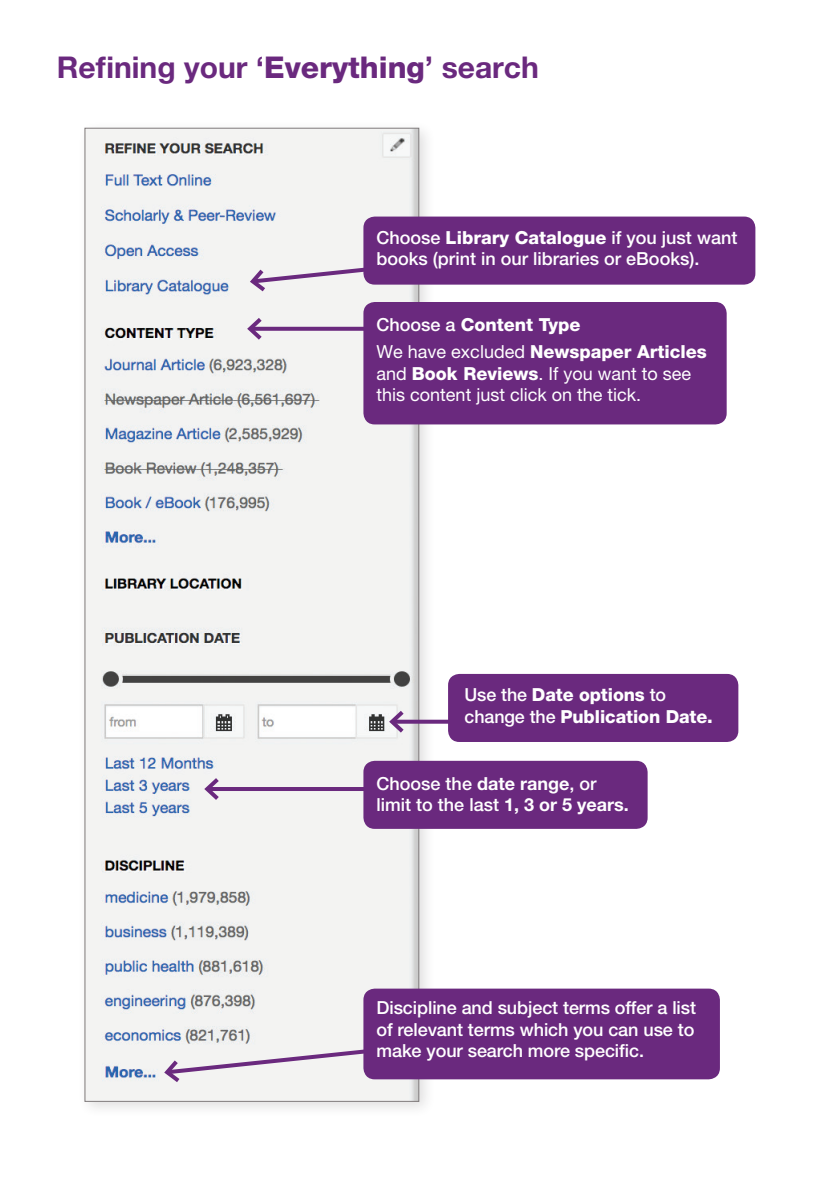
<style>
.page{position:relative;width:840px;height:1191px;background:#fff}
.page>*{position:absolute;margin:0;border:0;box-sizing:border-box;transform-origin:0 0}
.t1{font:700 30px "Helvetica Neue LT Pro";color:#6a297e}
.t2{font:500 18px/21.6px "Helvetica Neue LT Pro";color:#fff}
.t3{font:800 18px/21.6px "Helvetica Neue LT Pro";color:#fff}
.t4{font:18px/21.6px "Helvetica Neue LT Pro";color:#fff}
.s1{font-weight:800}
.s2{font-weight:500}
.s3{font-weight:400}
.s4{font-weight:700}
</style>
<div class="page">
<div style="left:77px;top:120px;width:358px;height:998px;background:#231f20;opacity:.14"></div>
<img style="left:87px;top:130px;width:330px;height:969px">
<svg style="left:407px;top:719px;width:41px;height:4px"></svg>
<svg style="left:386px;top:706px;width:21px;height:31px"></svg>
<svg style="left:161px;top:1038px;width:290px;height:48px"></svg>
<div style="left:448px;top:674px;width:290px;height:68px;background:#6a297e;border-radius:11px"></div>
<div style="left:363px;top:988px;width:356px;height:91px;background:#6a297e;border-radius:11px"></div>
<svg style="left:247px;top:247px;width:188px;height:48px"></svg>
<div style="left:363px;top:216px;width:392px;height:69px;background:#6a297e;border-radius:11px"></div>
<svg style="left:266px;top:327px;width:97px;height:4px"></svg>
<svg style="left:244px;top:314px;width:22px;height:30px"></svg>
<div style="left:363px;top:302px;width:363px;height:122px;background:#6a297e;border-radius:11px"></div>
<hr style="left:207px;top:787px;width:224px;height:4px;background:#6a297e">
<svg style="left:201px;top:774px;width:22px;height:30px"></svg>
<div style="left:363px;top:761px;width:284px;height:68px;background:#6a297e;border-radius:11px"></div>
<h1 class="t1" style="left:57px;top:49px;width:483px">Refining your ‘<span class="s1">Everything</span>’ search</h1>
<p class="t2" style="left:376px;top:226px;width:362px">Choose <span class="s1">Library Catalogue</span> if you just want books (print in our libraries or eBooks).</p>
<p class="t3" style="left:376px;top:311px;width:332px;line-height:27.2px"><span class="s2">Choose a</span> Content Type<br><span class="s3">We have excluded</span> Newspaper Articles</p>
<p class="t4" style="left:376px;top:362px;width:316px">and <span class="s1">Book Reviews</span>. If you want to see this content just click on the tick.</p>
<p class="t3" style="left:464px;top:684px;width:250px"><span class="s2">Use the</span> Date options <span class="s2">to change the</span> Publication Date.</p>
<p class="t2" style="left:376px;top:772px;width:254px">Choose the <span class="s4">date range</span>, or limit to the last <span class="s4">1, 3 or 5 years.</span></p>
<p class="t2" style="left:376px;top:996px;width:321px;text-align:justify">Discipline and subject terms offer a list of relevant terms which you can use to make your search more specific.</p>
</div>
